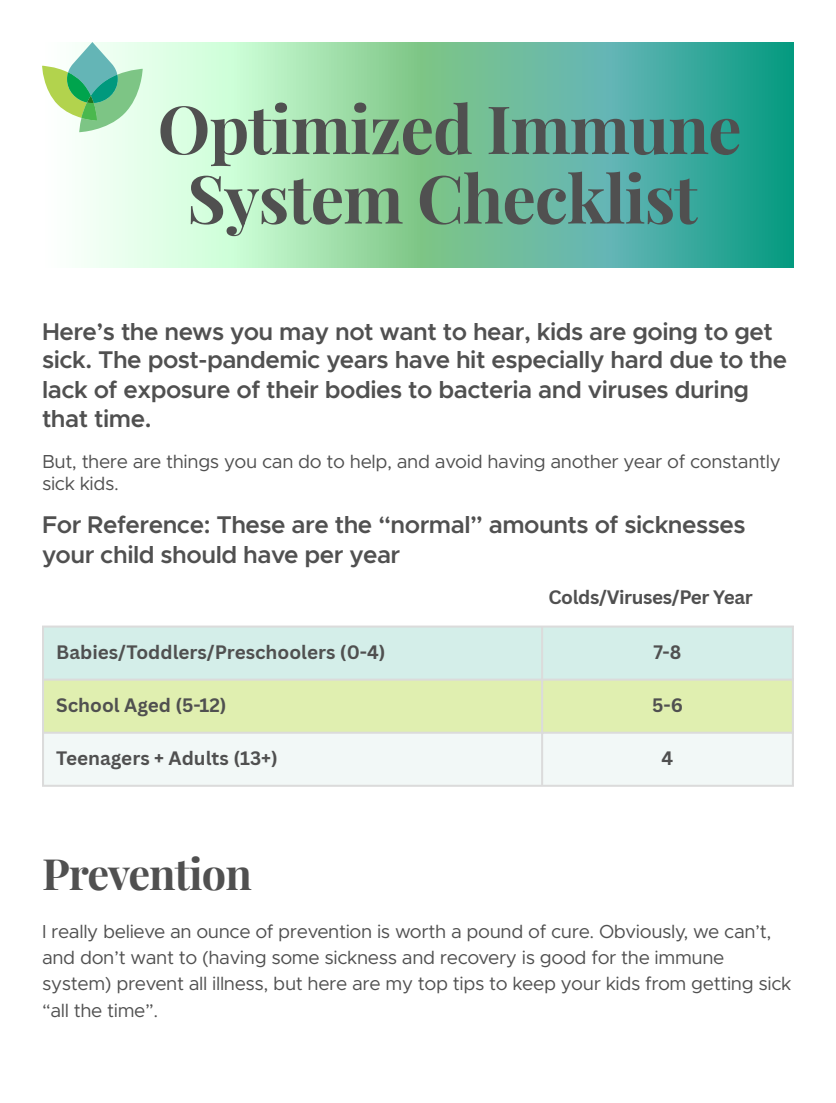
<style>
.page{position:relative;width:836px;height:1103px;background:#fff}
.page>*{position:absolute;margin:0;border:0;box-sizing:border-box;transform-origin:0 0}
.t1{font:700 66.6px/69.4px "Playfair Display";letter-spacing:-.015em;color:#505050;text-align:center}
.t2{font:700 43.2px "Playfair Display";letter-spacing:-.02em;color:#505050}
.t3{font:600 24.3px/29.1px "Metropolis";letter-spacing:-.02em;color:#505050}
.t4{font:18.9px/26.4px "Metropolis";letter-spacing:-.02em;color:#505050}
.t5{font:700 18.9px "Canva Sans";color:#505050}
.t6{font:700 18.9px "Canva Sans";letter-spacing:-.02em;color:#505050}
</style>
<div class="page">
<svg style="left:79px;top:42px;width:714px;height:225px;background:#83cdae"></svg>
<svg style="left:42px;top:42px;width:101px;height:90px"></svg>
<div style="left:44px;top:627px;width:747px;height:51px;background:#d4eee9"></div>
<div style="left:44px;top:680px;width:747px;height:51px;background:#e0efb0"></div>
<div style="left:44px;top:734px;width:747px;height:51px;background:#f2f8f7"></div>
<hr style="left:42px;top:627px;width:2px;height:158px;background:#dbdbdb">
<hr style="left:541px;top:627px;width:2px;height:158px;background:#dbdbdb">
<hr style="left:791px;top:627px;width:2px;height:158px;background:#dbdbdb">
<hr style="left:42px;top:625px;width:751px;height:2px;background:#dbdbdb">
<hr style="left:42px;top:678px;width:751px;height:2px;background:#dbdbdb">
<hr style="left:42px;top:731px;width:751px;height:3px;background:#dbdbdb">
<hr style="left:42px;top:785px;width:751px;height:2px;background:#dbdbdb">
<p class="t1" style="left:158px;top:92px;width:585px">Optimized Immune<br>System Checklist</p>
<p class="t3" style="left:42px;top:318px;width:746px">Here’s the news you may not want to hear, kids are going to get sick. The post-pandemic years have hit especially hard due to the lack of exposure of their bodies to bacteria and viruses during that time.</p>
<p class="t4" style="left:42px;top:451px;width:740px;line-height:22.4px">But, there are things you can do to help, and avoid having another year of constantly sick kids.</p>
<p class="t3" style="left:42px;top:511px;width:705px">For Reference: These are the “normal” amounts of sicknesses your child should have per year</p>
<p class="t6" style="left:548px;top:584px;width:206px">Colds/Viruses/Per Year</p>
<p class="t5" style="left:56px;top:639px;width:331px">Babies/Toddlers/Preschoolers (0-4)</p>
<p class="t5" style="left:653px;top:639px;width:29px">7-8</p>
<p class="t5" style="left:56px;top:692px;width:172px">School Aged (5-12)</p>
<p class="t5" style="left:652px;top:692px;width:32px">5-6</p>
<p class="t5" style="left:56px;top:745px;width:223px">Teenagers + Adults (13+)</p>
<p class="t5" style="left:661px;top:745px;width:13px">4</p>
<p class="t2" style="left:42px;top:843px;width:211px">Prevention</p>
<p class="t4" style="left:42px;top:919px;width:751px">I really believe an ounce of prevention is worth a pound of cure. Obviously, we can’t, and don’t want to (having some sickness and recovery is good for the immune system) prevent all illness, but here are my top tips to keep your kids from getting sick “all the time”.</p>
</div>
